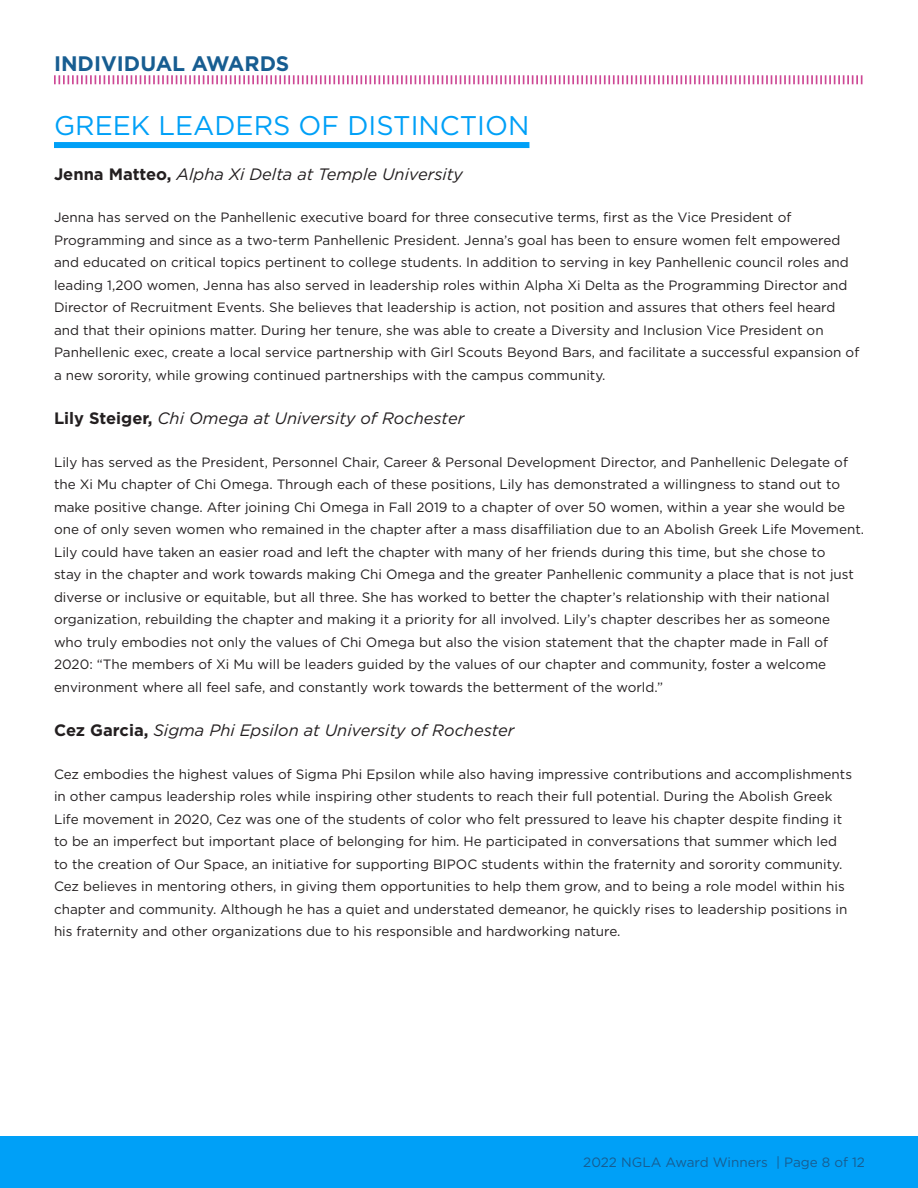
<style>
.page{position:relative;width:918px;height:1188px;background:#fff}
.page>*{position:absolute;margin:0;border:0;box-sizing:border-box;transform-origin:0 0}
.t1{font:27px "Gotham";color:#00a0f7}
.t2{font:700 21px "Gotham";color:#175d91}
.t3{font:italic 16.5px "Gotham";color:#231f20}
.t4{font:13.5px/22.5px "Gotham";color:#231f20}
.t5{font:13.5px "Gotham";color:#175d91}
.s1{font-weight:700;font-style:normal}
</style>
<div class="page">
<div style="left:0;top:1136px;width:918px;height:52px;background:#00a0f7"></div>
<svg style="left:54px;top:75px;width:808px;height:9px"></svg>
<div style="left:54px;top:142px;width:475px;height:6px;background:#00a0f7"></div>
<h2 class="t2" style="left:54px;top:49px;width:237px">INDIVIDUAL AWARDS</h2>
<h1 class="t1" style="left:54px;top:108px;width:477px">GREEK LEADERS OF DISTINCTION</h1>
<p class="t3" style="left:54px;top:163px;width:411px"><span class="s1">Jenna Matteo,</span> Alpha Xi Delta at Temple University</p>
<p class="t4" style="left:54px;top:206px;width:807px">Jenna has served on the Panhellenic executive board for three consecutive terms, first as the Vice President of Programming and since as a two-term Panhellenic President. Jenna’s goal has been to ensure women felt empowered and educated on critical topics pertinent to college students. In addition to serving in key Panhellenic council roles and leading 1,200 women, Jenna has also served in leadership roles within Alpha Xi Delta as the Programming Director and Director of Recruitment Events. She believes that leadership is action, not position and assures that others feel heard and that their opinions matter. During her tenure, she was able to create a Diversity and Inclusion Vice President on Panhellenic exec, create a local service partnership with Girl Scouts Beyond Bars, and facilitate a successful expansion of a new sorority, while growing continued partnerships with the campus community.</p>
<p class="t3" style="left:54px;top:408px;width:412px"><span class="s1">Lily Steiger,</span> Chi Omega at University of Rochester</p>
<p class="t4" style="left:54px;top:450px;width:812px">Lily has served as the President, Personnel Chair, Career &amp; Personal Development Director, and Panhellenic Delegate of the Xi Mu chapter of Chi Omega. Through each of these positions, Lily has demonstrated a willingness to stand out to make positive change. After joining Chi Omega in Fall 2019 to a chapter of over 50 women, within a year she would be one of only seven women who remained in the chapter after a mass disaffiliation due to an Abolish Greek Life Movement.<br>Lily could have taken an easier road and left the chapter with many of her friends during this time, but she chose to<br>stay in the chapter and work towards making Chi Omega and the greater Panhellenic community a place that is not just diverse or inclusive or equitable, but all three. She has worked to better the chapter’s relationship with their national organization, rebuilding the chapter and making it a priority for all involved. Lily’s chapter describes her as someone<br>who truly embodies not only the values of Chi Omega but also the vision statement that the chapter made in Fall of 2020: “The members of Xi Mu will be leaders guided by the values of our chapter and community, foster a welcome environment where all feel safe, and constantly work towards the betterment of the world.”</p>
<p class="t3" style="left:54px;top:720px;width:462px"><span class="s1">Cez Garcia,</span> Sigma Phi Epsilon at University of Rochester</p>
<p class="t4" style="left:54px;top:762px;width:800px">Cez embodies the highest values of Sigma Phi Epsilon while also having impressive contributions and accomplishments in other campus leadership roles while inspiring other students to reach their full potential. During the Abolish Greek Life movement in 2020, Cez was one of the students of color who felt pressured to leave his chapter despite finding it to be an imperfect but important place of belonging for him. He participated in conversations that summer which led to the creation of Our Space, an initiative for supporting BIPOC students within the fraternity and sorority community.<br>Cez believes in mentoring others, in giving them opportunities to help them grow, and to being a role model within his chapter and community. Although he has a quiet and understated demeanor, he quickly rises to leadership positions in his fraternity and other organizations due to his responsible and hardworking nature.</p>
<p class="t5" style="left:583px;top:1153px;width:283px">2022 NGLA Award Winners | Page 8 of 12</p>
</div>
